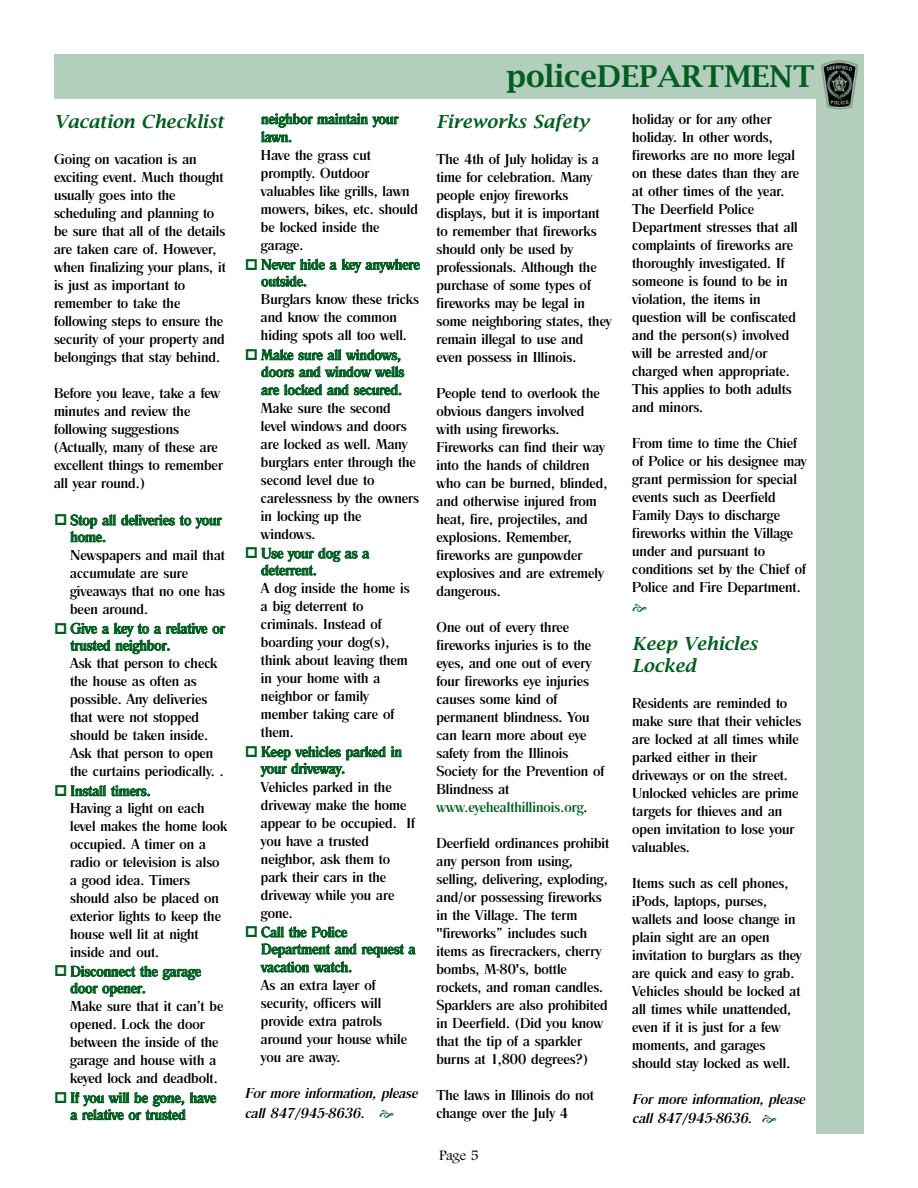
<style>
.page{position:relative;width:918px;height:1188px;background:#fff}
.page>*{position:absolute;margin:0;border:0;box-sizing:border-box;transform-origin:0 0}
.t1{font:600 30px "Lucida Bright";color:#005d20}
.t2{font:italic 600 18px/21.6px "Lucida Bright";color:#005d20}
.t3{font:500 15px/18px "Romana T";color:#000}
.t4{font:500 15px/16.8px "Romana T";color:#005d20}
.t5{font:italic 500 15px/19.5px "Romana T";color:#000}
.t6{font:15px "Footlight MT Light";color:#000}
.s1{color:#005d20}
</style>
<div class="page">
<div style="left:54px;top:54px;width:790px;height:45px;background:#b3cebc"></div>
<img style="left:817px;top:54px;width:47px;height:60px">
<div style="left:817px;top:114px;width:47px;height:1020px;background:#b3cebc"></div>
<p class="t2" style="left:54px;top:111px;width:171px">Vacation Checklist</p>
<p class="t3" style="left:54px;top:149px;width:173px">Going on vacation is an exciting event. Much thought usually goes into the scheduling and planning to be sure that all of the details are taken care of. However, when finalizing your plans, it is just as important to remember to take the following steps to ensure the security of your property and belongings that stay behind.</p>
<p class="t3" style="left:54px;top:383px;width:170px">Before you leave, take a few minutes and review the following suggestions (Actually, many of these are excellent things to remember all year round.)</p>
<p class="t4" style="left:70px;top:511px;width:153px">Stop all deliveries to your home.</p>
<p class="t3" style="left:70px;top:546px;width:156px">Newspapers and mail that accumulate are sure giveaways that no one has been around.</p>
<p class="t4" style="left:70px;top:620px;width:156px">Give a key to a relative or trusted neighbor.</p>
<p class="t3" style="left:70px;top:654px;width:155px">Ask that person to check the house as often as possible. Any deliveries that were not stopped should be taken inside.<br>Ask that person to open the curtains periodically. .</p>
<p class="t4" style="left:70px;top:782px;width:82px">Install timers.</p>
<p class="t3" style="left:70px;top:799px;width:159px">Having a light on each level makes the home look occupied. A timer on a radio or television is also a good idea. Timers should also be placed on exterior lights to keep the house well lit at night inside and out.</p>
<p class="t4" style="left:70px;top:963px;width:132px">Disconnect the garage door opener.</p>
<p class="t3" style="left:70px;top:997px;width:155px">Make sure that it can’t be opened. Lock the door between the inside of the garage and house with a keyed lock and deadbolt.</p>
<p class="t4" style="left:70px;top:1089px;width:147px">If you will be gone, have a relative or trusted</p>
<p class="t4" style="left:261px;top:110px;width:138px;line-height:18px">neighbor maintain your lawn.</p>
<p class="t3" style="left:261px;top:146px;width:158px">Have the grass cut promptly. Outdoor valuables like grills, lawn mowers, bikes, etc. should be locked inside the garage.</p>
<p class="t4" style="left:261px;top:256px;width:160px">Never hide a key anywhere outside.</p>
<p class="t3" style="left:261px;top:290px;width:160px">Burglars know these tricks and know the common hiding spots all too well.</p>
<p class="t4" style="left:261px;top:346px;width:145px;line-height:17.4px">Make sure all windows, doors and window wells are locked and secured.</p>
<p class="t3" style="left:261px;top:399px;width:160px">Make sure the second level windows and doors are locked as well. Many burglars enter through the second level due to carelessness by the owners in locking up the windows.</p>
<p class="t4" style="left:261px;top:544px;width:109px">Use your dog as a deterrent.</p>
<p class="t3" style="left:261px;top:579px;width:150px">A dog inside the home is a big deterrent to criminals. Instead of boarding your dog(s), think about leaving them in your home with a neighbor or family member taking care of them.</p>
<p class="t4" style="left:261px;top:743px;width:142px">Keep vehicles parked in your driveway.</p>
<p class="t3" style="left:261px;top:778px;width:156px">Vehicles parked in the driveway make the home appear to be occupied. If you have a trusted neighbor, ask them to park their cars in the driveway while you are gone.</p>
<p class="t4" style="left:261px;top:923px;width:156px;line-height:17.4px">Call the Police<br>Department and request a vacation watch.</p>
<p class="t3" style="left:261px;top:976px;width:148px">As an extra layer of security, officers will provide extra patrols around your house while you are away.</p>
<p class="t5" style="left:245px;top:1083px;width:176px">For more information, please call 847/945-8636.</p>
<h1 class="t1" style="left:507px;top:59px;width:310px">policeDEPARTMENT</h1>
<p class="t2" style="left:436px;top:111px;width:154px">Fireworks Safety</p>
<p class="t3" style="left:436px;top:149px;width:176px">The 4th of July holiday is a time for celebration. Many people enjoy fireworks displays, but it is important to remember that fireworks should only be used by professionals. Although the purchase of some types of fireworks may be legal in some neighboring states, they remain illegal to use and even possess in Illinois.</p>
<p class="t3" style="left:436px;top:383px;width:172px">People tend to overlook the obvious dangers involved with using fireworks.<br>Fireworks can find their way into the hands of children who can be burned, blinded, and otherwise injured from heat, fire, projectiles, and explosions. Remember, fireworks are gunpowder explosives and are extremely dangerous.</p>
<p class="t3" style="left:436px;top:617px;width:170px">One out of every three fireworks injuries is to the eyes, and one out of every four fireworks eye injuries causes some kind of permanent blindness. You can learn more about eye safety from the Illinois<br>Society for the Prevention of<br>Blindness at <span class="s1">www.eyehealthillinois.org</span>.</p>
<p class="t3" style="left:436px;top:833px;width:174px">Deerfield ordinances prohibit any person from using, selling, delivering, exploding, and/or possessing fireworks in the Village. The term "fireworks” includes such items as firecrackers, cherry bombs, M-80's, bottle rockets, and roman candles.<br>Sparklers are also prohibited in Deerfield. (Did you know that the tip of a sparkler burns at 1,800 degrees?)</p>
<p class="t3" style="left:436px;top:1085px;width:159px">The laws in Illinois do not change over the July 4</p>
<p class="t6" style="left:439px;top:1146px;width:41px">Page 5</p>
<p class="t3" style="left:632px;top:110px;width:169px">holiday or for any other holiday. In other words, fireworks are no more legal on these dates than they are at other times of the year.<br>The Deerfield Police<br>Department stresses that all complaints of fireworks are thoroughly investigated. If someone is found to be in violation, the items in question will be confiscated and the person(s) involved will be arrested and/or charged when appropriate.<br>This applies to both adults and minors.</p>
<p class="t3" style="left:632px;top:434px;width:176px">From time to time the Chief of Police or his designee may grant permission for special events such as Deerfield<br>Family Days to discharge fireworks within the Village under and pursuant to conditions set by the Chief of<br>Police and Fire Department.</p>
<p class="t2" style="left:632px;top:633px;width:127px">Keep Vehicles<br>Locked</p>
<p class="t3" style="left:632px;top:693px;width:171px">Residents are reminded to make sure that their vehicles are locked at all times while parked either in their driveways or on the street.<br>Unlocked vehicles are prime targets for thieves and an open invitation to lose your valuables.</p>
<p class="t3" style="left:632px;top:873px;width:171px">Items such as cell phones, iPods, laptops, purses, wallets and loose change in plain sight are an open invitation to burglars as they are quick and easy to grab.<br>Vehicles should be locked at all times while unattended, even if it is just for a few moments, and garages should stay locked as well.</p>
<p class="t5" style="left:632px;top:1089px;width:176px">For more information, please call 847/945-8636.</p>
</div>
